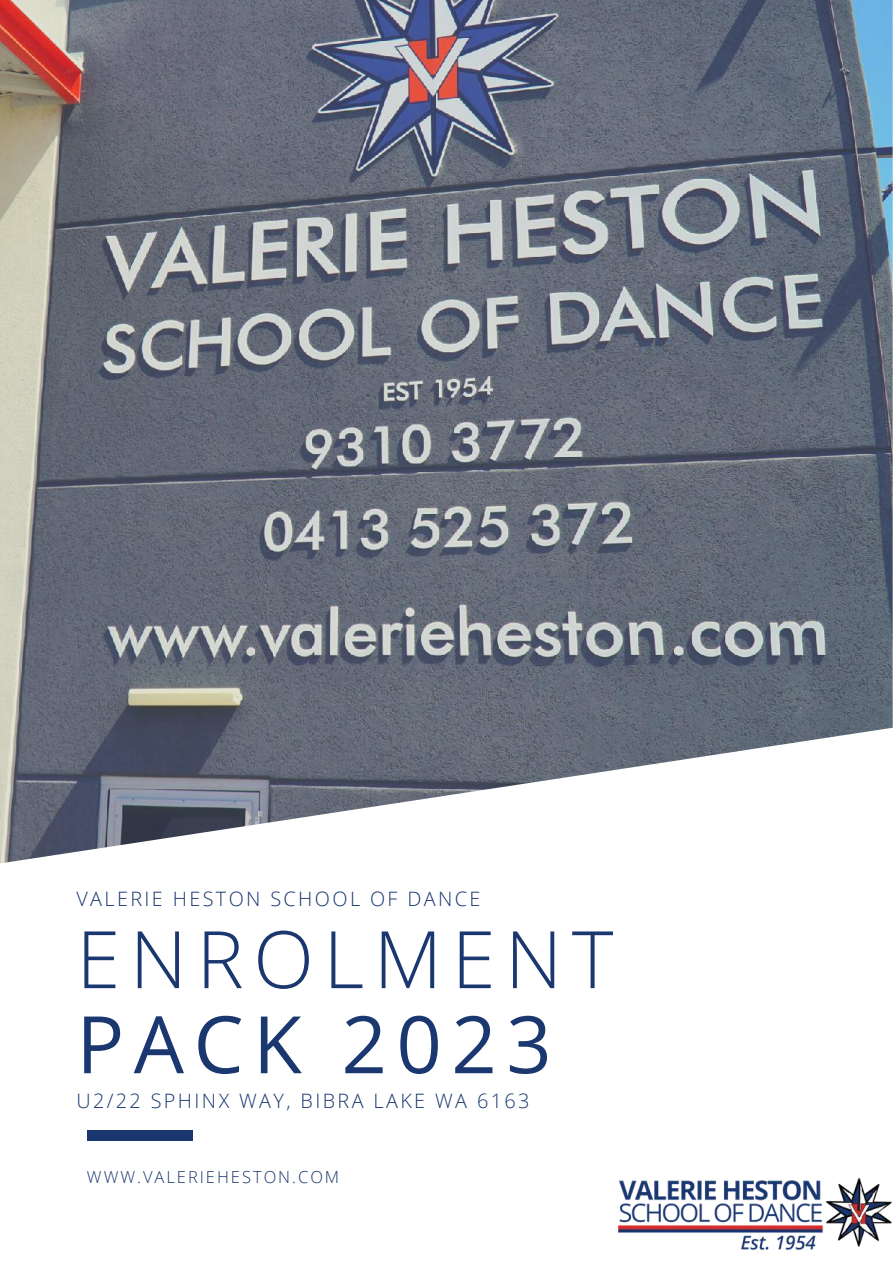
<style>
.page{position:relative;width:893px;height:1264px;background:#fff}
.page>*{position:absolute;margin:0;border:0;box-sizing:border-box;transform-origin:0 0}
.t1{font:300 79.35px "Open Sans";letter-spacing:.12em;color:#1a3770}
.t2{font:79.35px "Open Sans";letter-spacing:.12em;color:#1a3770}
.t3{font:300 19.8px "Open Sans";letter-spacing:.12em;color:#1a3770}
.t4{font:300 16.5px "Open Sans";letter-spacing:.12em;color:#1a3770}
</style>
<div class="page">
<img style="left:0;top:0;width:892px;height:864px">
<div style="left:87px;top:1130px;width:106px;height:10px;background:#1a3770"></div>
<img style="left:618px;top:1177px;width:274px;height:73px">
<p class="t3" style="left:76px;top:884px;width:405px">VALERIE HESTON SCHOOL OF DANCE</p>
<h1 class="t1" style="left:76px;top:903px;width:538px">ENROLMENT</h1>
<h1 class="t2" style="left:76px;top:988px;width:476px">PACK 2023</h1>
<p class="t3" style="left:76px;top:1087px;width:454px">U2/22 SPHINX WAY, BIBRA LAKE WA 6163</p>
<p class="t4" style="left:87px;top:1165px;width:254px">WWW.VALERIEHESTON.COM</p>
</div>
